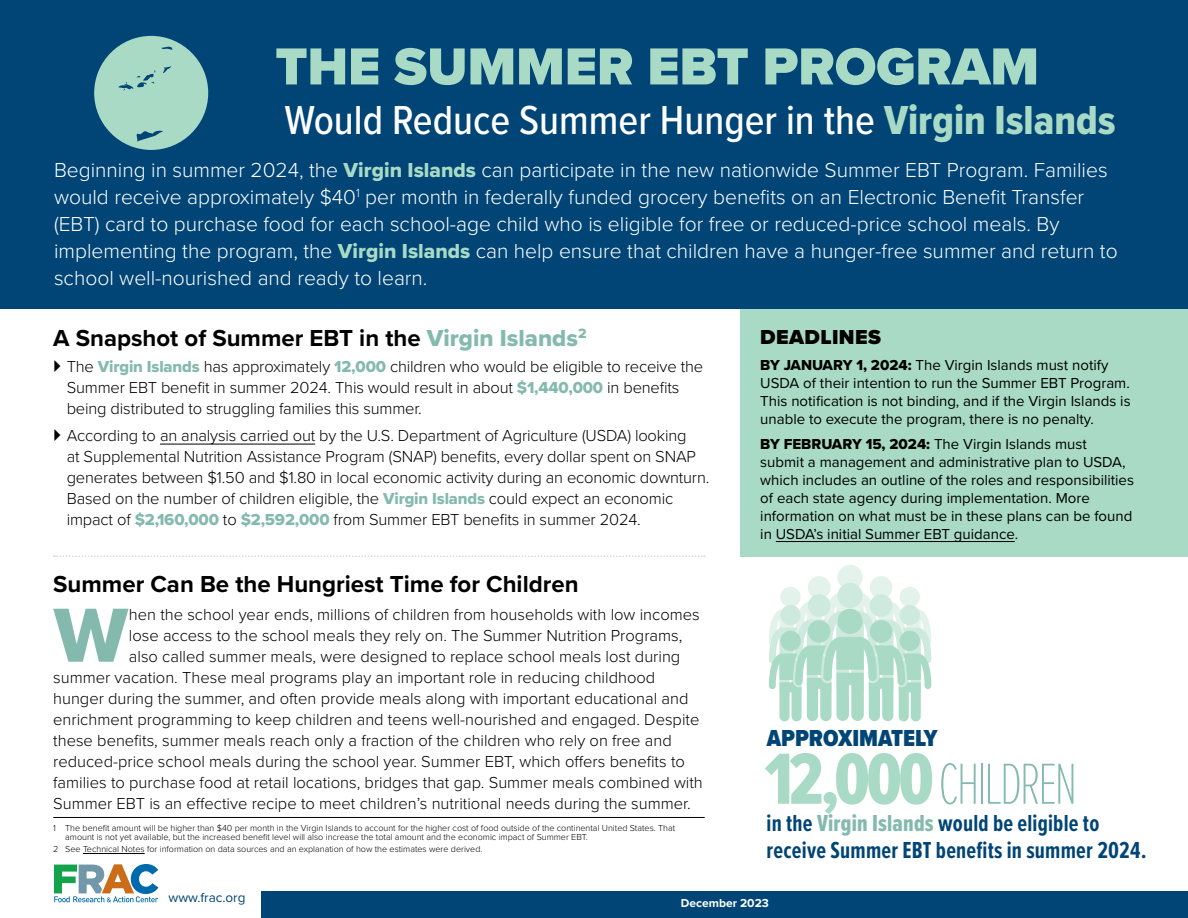
<style>
.page{position:relative;width:1188px;height:918px;background:#fff}
.page>*{position:absolute;margin:0;border:0;box-sizing:border-box;transform-origin:0 0}
.t1{font:79.5px "Proxima Nova Extrabld";color:#84baad}
.t2{font:100 60px "Proxima Nova Ex Cn";letter-spacing:-.055em;color:#84baad}
.t3{font:900 54px "Proxima Nova";color:#a8dac6}
.t4{font:500 42px "Proxima Nova Cond";color:#fff}
.t5{font:700 24px "Proxima Nova";color:#000}
.t6{font:700 24px/27px "Proxima Nova Ex Cn";letter-spacing:.01em;color:#004576}
.t7{font:900 24px "Proxima Nova Cond";color:#004576}
.t8{font:300 21px/27px "Proxima Nova";color:#fff}
.t9{font:900 21px "Proxima Nova";letter-spacing:.02em;color:#000}
.t10{font:300 16.5px/21px "Proxima Nova";color:#000}
.t11{font:15px/18px "Proxima Nova";color:#000}
.t12{font:13.5px "Proxima Nova";color:#004576}
.t13{font:700 12px "Proxima Nova";color:#fff}
.t14{font:300 9px/9px "Proxima Nova";color:#000}
.s1{font-family:"Proxima Nova Cond Extrabld";font-weight:400;color:#a8dac6}
.s2{font-family:"Proxima Nova Extrabld";font-weight:400;color:#a8dac6}
.s3{font-family:"Proxima Nova Extrabld";font-weight:400;color:#84baad}
.s4{font-family:"Proxima Nova Extrabld"}
.s5{font-family:"Proxima Nova Ex Cn Extrabld";font-weight:400;font-size:75px;color:#a8dac6}
.s6{font-family:"Proxima Nova Ex Cn Extrabld";font-weight:400;color:#84baad}
</style>
<div class="page">
<div style="left:741px;top:309px;width:447px;height:248px;background:#a8dac6"></div>
<svg style="left:54px;top:555px;width:651px;height:2px"></svg>
<div style="left:0;top:0;width:1188px;height:309px;background:#004576"></div>
<svg style="left:54px;top:864px;width:104px;height:38px"></svg>
<div style="left:262px;top:891px;width:926px;height:27px;background:#004576"></div>
<hr style="left:160px;top:444px;width:155px;height:1px;background:#000">
<hr style="left:776px;top:541px;width:239px;height:1px;background:#000">
<div style="left:780px;top:587px;width:21px;height:20px;background:#e3f2eb;border-radius:50%"></div>
<div style="left:808px;top:576px;width:22px;height:23px;background:#e3f2eb;border-radius:50%"></div>
<div style="left:900px;top:587px;width:20px;height:20px;background:#e3f2eb;border-radius:50%"></div>
<div style="left:870px;top:576px;width:22px;height:23px;background:#e3f2eb;border-radius:50%"></div>
<div style="left:838px;top:565px;width:25px;height:25px;background:#e3f2eb;border-radius:50%"></div>
<div style="left:838px;top:583px;width:25px;height:25px;background:#cee9dd;border-radius:50%"></div>
<svg style="left:769px;top:593px;width:162px;height:128px"></svg>
<svg style="left:94px;top:36px;width:114px;height:114px"></svg>
<hr style="left:53px;top:817px;width:652px;height:1px;background:#000">
<hr style="left:83px;top:853px;width:62px;height:1px;background:#000">
<h3 class="t3" style="left:275px;top:26px;width:765px">THE SUMMER EBT PROGRAM</h3>
<h3 class="t4" style="left:284px;top:89px;width:833px">Would Reduce Summer Hunger in the <span class="s1">Virgin Islands</span></h3>
<p class="t8" style="left:54px;top:155px;width:1065px">Beginning in summer 2024, the <span class="s2">Virgin Islands</span> can participate in the new nationwide Summer EBT Program. Families would receive approximately $40<sup>1</sup> per month in federally funded grocery benefits on an Electronic Benefit Transfer (EBT) card to purchase food for each school-age child who is eligible for free or reduced-price school meals. By implementing the program, the <span class="s2">Virgin Islands</span> can help ensure that children have a hunger-free summer and return to school well-nourished and ready to learn.</p>
<h3 class="t5" style="left:53px;top:320px;width:535px">A Snapshot of Summer EBT in the <span class="s3">Virgin Islands</span><sup>2</sup></h3>
<p class="t10" style="left:67px;top:355px;width:638px">The <span class="s3">Virgin Islands</span> has approximately <span class="s3">12,000</span> children who would be eligible to receive the<br>Summer EBT benefit in summer 2024. This would result in about <span class="s3">$1,440,000</span> in benefits being distributed to struggling families this summer.</p>
<p class="t10" style="left:67px;top:424px;width:644px">According to an analysis carried out by the U.S. Department of Agriculture (USDA) looking<br>at Supplemental Nutrition Assistance Program (SNAP) benefits, every dollar spent on SNAP generates between $1.50 and $1.80 in local economic activity during an economic downturn.<br>Based on the number of children eligible, the <span class="s3">Virgin Islands</span> could expect an economic impact of <span class="s3">$2,160,000</span> to <span class="s3">$2,592,000</span> from Summer EBT benefits in summer 2024.</p>
<h3 class="t5" style="left:53px;top:566px;width:527px">Summer Can Be the Hungriest Time for Children</h3>
<h1 class="t1" style="left:54px;top:576px;width:76px">W</h1>
<p class="t10" style="left:129px;top:603px;width:572px">hen the school year ends, millions of children from households with low incomes</p>
<p class="t10" style="left:129px;top:624px;width:555px">lose access to the school meals they rely on. The Summer Nutrition Programs,</p>
<p class="t10" style="left:129px;top:645px;width:553px">also called summer meals, were designed to replace school meals lost during</p>
<p class="t10" style="left:53px;top:666px;width:604px">summer vacation. These meal programs play an important role in reducing childhood</p>
<p class="t10" style="left:53px;top:687px;width:637px">hunger during the summer, and often provide meals along with important educational and</p>
<p class="t10" style="left:53px;top:708px;width:648px">enrichment programming to keep children and teens well-nourished and engaged. Despite</p>
<p class="t10" style="left:53px;top:729px;width:620px">these benefits, summer meals reach only a fraction of the children who rely on free and</p>
<p class="t10" style="left:53px;top:750px;width:633px">reduced-price school meals during the school year. Summer EBT, which offers benefits to</p>
<p class="t10" style="left:53px;top:771px;width:651px">families to purchase food at retail locations, bridges that gap. Summer meals combined with</p>
<p class="t10" style="left:53px;top:792px;width:639px">Summer EBT is an effective recipe to meet children’s nutritional needs during the summer.</p>
<p class="t14" style="left:65px;top:823px;width:612px;text-indent:-12px">1 The benefit amount will be higher than $40 per month in the Virgin Islands to account for the higher cost of food outside of the continental United States. That amount is not yet available, but the increased benefit level will also increase the total amount and the economic impact of Summer EBT.</p>
<p class="t14" style="left:53px;top:844px;width:431px">2 See Technical Notes for information on data sources and an explanation of how the estimates were derived.</p>
<p class="t9" style="left:760px;top:321px;width:122px">DEADLINES</p>
<p class="t11" style="left:760px;top:356px;width:372px"><span class="s4">BY JANUARY 1, 2024:</span> The Virgin Islands must notify USDA of their intention to run the Summer EBT Program.<br>This notification is not binding, and if the Virgin Islands is unable to execute the program, there is no penalty.</p>
<p class="t11" style="left:760px;top:435px;width:375px"><span class="s4">BY FEBRUARY 15, 2024:</span> The Virgin Islands must submit a management and administrative plan to USDA, which includes an outline of the roles and responsibilities of each state agency during implementation. More information on what must be in these plans can be found in USDA’s initial Summer EBT guidance.</p>
<h3 class="t7" style="left:767px;top:720px;width:172px">APPROXIMATELY</h3>
<h2 class="t2" style="left:765px;top:740px;width:315px"><span class="s5">12,000</span>CHILDREN</h2>
<h3 class="t6" style="left:767px;top:809px;width:382px">in the <span class="s6">Virgin Islands</span> would be eligible to receive Summer EBT benefits in summer 2024.</h3>
<p class="t12" style="left:168px;top:888px;width:78px">www.frac.org</p>
<p class="t13" style="left:681px;top:894px;width:90px">December 2023</p>
</div>
